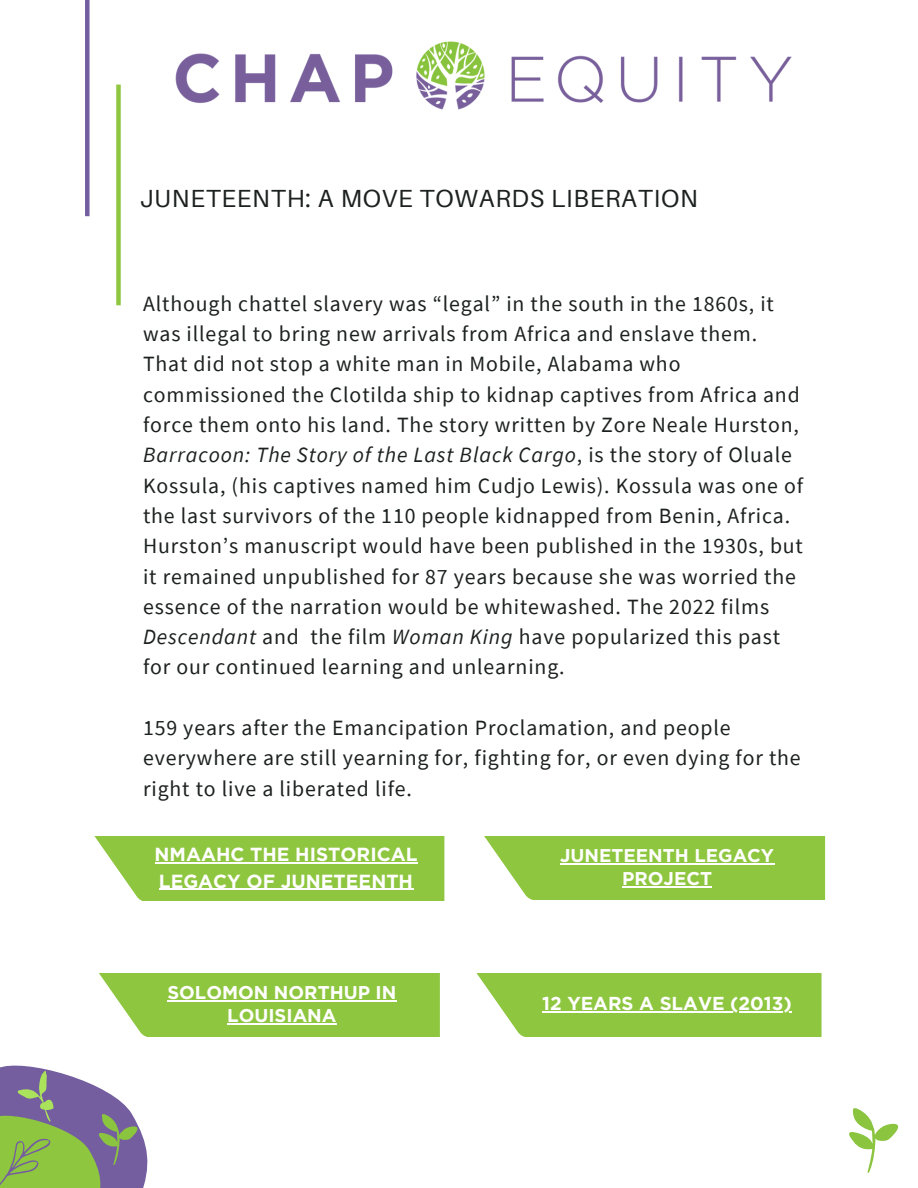
<style>
.page{position:relative;width:918px;height:1188px;background:#fff}
.page>*{position:absolute;margin:0;border:0;box-sizing:border-box;transform-origin:0 0}
.t1{font:24.75px "Aileron";letter-spacing:.03em;color:#1c2120}
.t2{font:21.75px/30.3px "Source Sans Pro";letter-spacing:.04em;color:#1c2120}
.t3{font:700 19.05px/26.1px "Gotham";color:#fff}
.t4{font:700 18.75px "Gotham";color:#fff}
.t5{font:700 18.45px/23.1px "Gotham";color:#fff;text-align:center}
.s1{font-style:italic}
</style>
<div class="page">
<div style="left:85px;top:0;width:5px;height:216px;background:#745e9f"></div>
<div style="left:116px;top:85px;width:5px;height:220px;background:#8ec63f"></div>
<svg style="left:849px;top:1108px;width:50px;height:65px"></svg>
<svg style="left:0;top:1065px;width:148px;height:123px;background:#939c8b"></svg>
<img style="left:175px;top:41px;width:617px;height:69px">
<svg style="left:476px;top:973px;width:346px;height:63px;background:#96ca4e"></svg>
<hr style="left:542px;top:1011px;width:250px;height:1px;background:#fff">
<svg style="left:485px;top:837px;width:340px;height:62px;background:#96ca4e"></svg>
<hr style="left:560px;top:863px;width:214px;height:1px;background:#fff">
<hr style="left:622px;top:886px;width:90px;height:1px;background:#fff">
<svg style="left:95px;top:837px;width:349px;height:63px;background:#98cb50"></svg>
<hr style="left:155px;top:863px;width:263px;height:1px;background:#fff">
<hr style="left:159px;top:889px;width:254px;height:1px;background:#fff">
<svg style="left:99px;top:974px;width:341px;height:62px;background:#96ca4e"></svg>
<hr style="left:167px;top:1000px;width:229px;height:1px;background:#fff">
<hr style="left:227px;top:1023px;width:109px;height:2px;background:#fff">
<p class="t1" style="left:140px;top:183px;width:560px">JUNETEENTH: A MOVE TOWARDS LIBERATION</p>
<p class="t2" style="left:143px;top:288px;width:662px">Although chattel slavery was “legal” in the south in the 1860s, it was illegal to bring new arrivals from Africa and enslave them.<br>That did not stop a white man in Mobile, Alabama who commissioned the Clotilda ship to kidnap captives from Africa and force them onto his land. The story written by Zore Neale Hurston, <span class="s1">Barracoon: The Story of the Last Black Cargo</span>, is the story of Oluale Kossula, (his captives named him Cudjo Lewis). Kossula was one of the last survivors of the 110 people kidnapped from Benin, Africa.<br>Hurston’s manuscript would have been published in the 1930s, but it remained unpublished for 87 years because she was worried the essence of the narration would be whitewashed. The 2022 films <span class="s1">Descendant</span> and the film <span class="s1">Woman King</span> have popularized this past for our continued learning and unlearning.</p>
<h1 class="t2" style="left:143px;top:712px;width:659px">159 years after the Emancipation Proclamation, and people everywhere are still yearning for, fighting for, or even dying for the right to live a liberated life.</h1>
<p class="t3" style="left:155px;top:842px;width:264px">NMAAHC THE HISTORICAL<br>LEGACY OF JUNETEENTH</p>
<p class="t5" style="left:167px;top:981px;width:231px">SOLOMON NORTHUP IN<br>LOUISIANA</p>
<p class="t5" style="left:560px;top:844px;width:216px">JUNETEENTH LEGACY<br>PROJECT</p>
<p class="t4" style="left:542px;top:992px;width:251px">12 YEARS A SLAVE (2013)</p>
</div>
